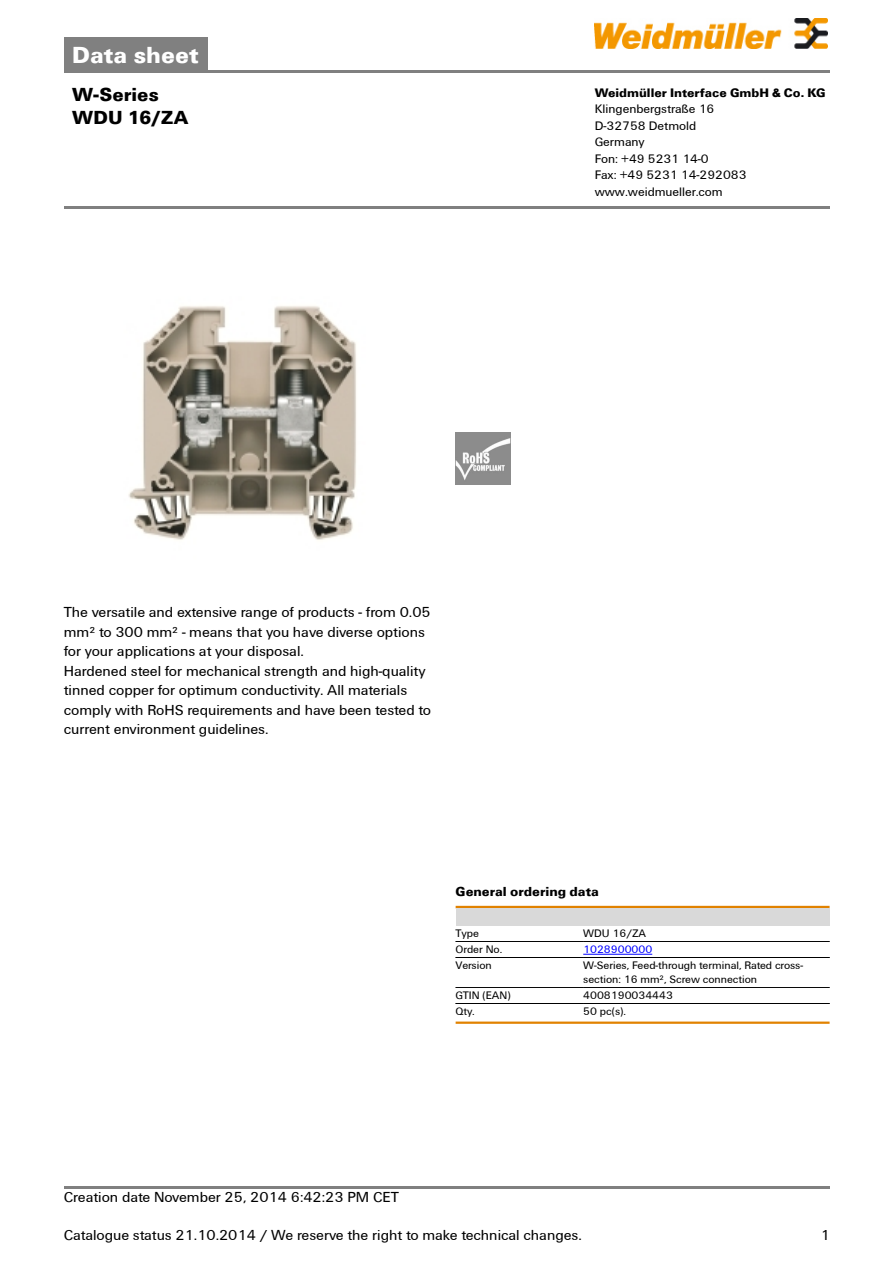
<style>
.page{position:relative;width:893px;height:1263px;background:#fff}
.page>*{position:absolute;margin:0;border:0;box-sizing:border-box;transform-origin:0 0}
.t1{font:700 24px "Weidmueller";color:#fff}
.t2{font:700 19.5px/22.5px "Weidmueller";color:#000}
.t3{font:15px/19.5px "Weidmueller";color:#000}
.t4{font:700 13.5px "Weidmueller";color:#000}
.t5{font:12.75px/16.5px "Weidmueller";color:#000}
.t6{font:700 12.75px "Weidmueller";color:#000}
.t7{font:11.25px/13.6px "Weidmueller";color:#000}
.t8{font:11.25px "Weidmueller";color:#00f}
</style>
<div class="page">
<div style="left:64px;top:38px;width:143px;height:32px;background:#808080"></div>
<hr style="left:64px;top:70px;width:765px;height:2px;background:#808080">
<img style="left:594px;top:18px;width:233px;height:30px">
<hr style="left:64px;top:1186px;width:765px;height:3px;background:#808080">
<img style="left:128px;top:306px;width:228px;height:234px">
<img style="left:455px;top:433px;width:56px;height:52px">
<hr style="left:455px;top:906px;width:374px;height:2px;background:#e18200">
<div style="left:455px;top:908px;width:374px;height:17px;background:#d9d9d9"></div>
<hr style="left:455px;top:941px;width:128px;height:1px;background:#000">
<hr style="left:455px;top:957px;width:128px;height:1px;background:#000">
<hr style="left:583px;top:941px;width:246px;height:1px;background:#000">
<hr style="left:583px;top:957px;width:246px;height:1px;background:#000">
<hr style="left:583px;top:954px;width:69px;height:1px;background:#00f">
<hr style="left:455px;top:958px;width:128px;height:1px;background:#000">
<hr style="left:583px;top:958px;width:246px;height:1px;background:#000">
<hr style="left:455px;top:987px;width:128px;height:1px;background:#000">
<hr style="left:583px;top:987px;width:246px;height:1px;background:#000">
<hr style="left:455px;top:1003px;width:128px;height:1px;background:#000">
<hr style="left:583px;top:1003px;width:246px;height:1px;background:#000">
<hr style="left:455px;top:1022px;width:374px;height:2px;background:#e18200">
<hr style="left:64px;top:206px;width:765px;height:3px;background:#808080">
<h1 class="t1" style="left:72px;top:40px;width:128px">Data sheet</h1>
<h2 class="t2" style="left:72px;top:83px;width:118px">W-Series<br>WDU 16/ZA</h2>
<p class="t6" style="left:594px;top:85px;width:232px">Weidmüller Interface GmbH &amp; Co. KG</p>
<p class="t5" style="left:594px;top:101px;width:153px">Klingenbergstraße 16<br>D-32758 Detmold<br>Germany<br>Fon: +49 5231 14-0<br>Fax: +49 5231 14-292083 www.weidmueller.com</p>
<p class="t3" style="left:64px;top:602px;width:369px">The versatile and extensive range of products - from 0.05 mm² to 300 mm² - means that you have diverse options for your applications at your disposal.<br>Hardened steel for mechanical strength and high-quality tinned copper for optimum conductivity. All materials comply with RoHS requirements and have been tested to current environment guidelines.</p>
<p class="t4" style="left:455px;top:884px;width:145px">General ordering data</p>
<p class="t7" style="left:455px;top:926px;width:25px">Type</p>
<p class="t7" style="left:583px;top:926px;width:64px">WDU 16/ZA</p>
<p class="t7" style="left:455px;top:943px;width:48px">Order No.</p>
<p class="t8" style="left:583px;top:943px;width:70px">1028900000</p>
<p class="t7" style="left:455px;top:959px;width:38px">Version</p>
<p class="t7" style="left:583px;top:959px;width:221px">W-Series, Feed-through terminal, Rated cross&shy;section: 16 mm², Screw connection</p>
<p class="t7" style="left:455px;top:989px;width:56px">GTIN (EAN)</p>
<p class="t7" style="left:583px;top:989px;width:91px">4008190034443</p>
<p class="t7" style="left:455px;top:1005px;width:21px">Qty.</p>
<p class="t7" style="left:583px;top:1005px;width:44px">50 pc(s).</p>
<p class="t3" style="left:64px;top:1187px;width:336px">Creation date November 25, 2014 6:42:23 PM CET</p>
<p class="t3" style="left:64px;top:1226px;width:519px">Catalogue status 21.10.2014 / We reserve the right to make technical changes.</p>
<p class="t3" style="left:820px;top:1226px;width:11px">1</p>
</div>
